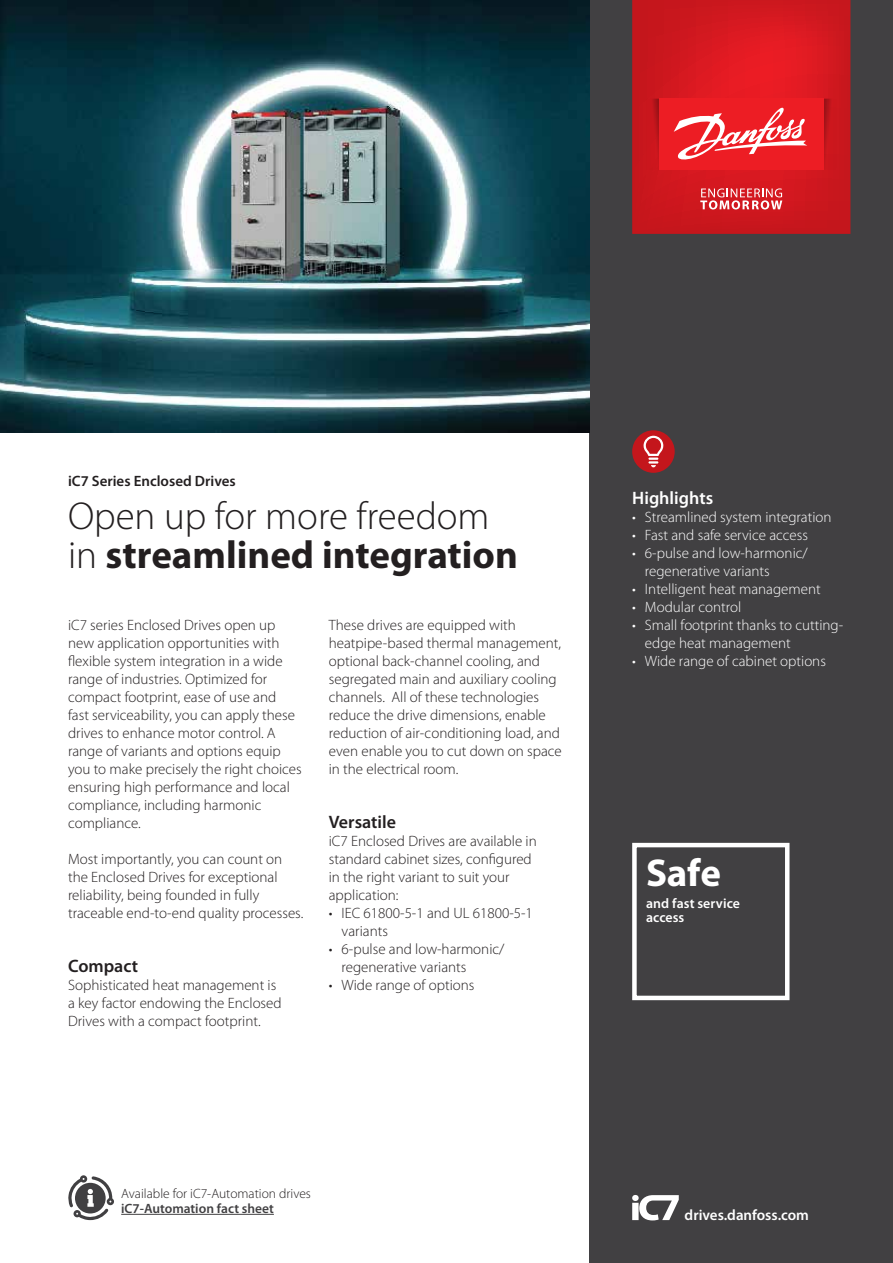
<style>
.page{position:relative;width:893px;height:1263px;background:#fff}
.page>*{position:absolute;margin:0;border:0;box-sizing:border-box;transform-origin:0 0}
.t1{font:300 39px/39px "Myriad Pro";color:#231f20}
.t2{font:700 39px "Myriad Pro";color:#fff}
.t3{font:600 18px "Myriad Pro";color:#231f20}
.t4{font:600 18px "Myriad Pro";color:#fff}
.t5{font:300 15px/18px "Myriad Pro";color:#231f20}
.t6{font:300 15px/18px "Myriad Pro";color:#fff}
.t7{font:600 15px "Myriad Pro";color:#231f20}
.t8{font:600 15px "Myriad Pro";color:#fff}
.t9{font:600 13.8px/13.8px "Myriad Pro";letter-spacing:.005em;color:#fff}
.t10{font:300 13.5px "Myriad Pro";color:#231f20}
.t11{font:600 13.5px "Myriad Pro";color:#414042}
.s1{font-weight:700}
</style>
<div class="page">
<div style="left:590px;top:0;width:303px;height:1263px;background:#414042"></div>
<svg style="left:632px;top:0;width:218px;height:234px;background:#d1181f"></svg>
<svg style="left:824px;top:99px;width:13px;height:71px"></svg>
<svg style="left:646px;top:99px;width:13px;height:71px"></svg>
<div style="left:659px;top:99px;width:165px;height:71px;background:#ed1d24"></div>
<svg style="left:700px;top:188px;width:82px;height:21px;background:#e1676c"></svg>
<svg style="left:674px;top:107px;width:133px;height:53px"></svg>
<div style="left:632px;top:843px;width:157px;height:157px;border:4px solid #fff"></div>
<div style="left:632px;top:430px;width:43px;height:43px;background:#c4161c;border-radius:50%"></div>
<svg style="left:644px;top:436px;width:19px;height:31px"></svg>
<svg style="left:632px;top:1195px;width:47px;height:25px"></svg>
<svg style="left:68px;top:1175px;width:46px;height:45px"></svg>
<hr style="left:121px;top:1214px;width:153px;height:1px;background:#414042">
<img style="left:0;top:0;width:590px;height:432px">
<p class="t7" style="left:68px;top:473px;width:169px">iC7 Series Enclosed Drives</p>
<h1 class="t1" style="left:68px;top:497px;width:451px">Open up for more freedom in <span class="s1">streamlined integration</span></h1>
<p class="t5" style="left:68px;top:616px;width:235px">iC7 series Enclosed Drives open up new application opportunities with flexible system integration in a wide range of industries. Optimized for compact footprint, ease of use and<br>fast serviceability, you can apply these drives to enhance motor control. A range of variants and options equip you to make precisely the right choices ensuring high performance and local compliance, including harmonic compliance.</p>
<p class="t5" style="left:68px;top:850px;width:237px">Most importantly, you can count on the Enclosed Drives for exceptional reliability, being founded in fully traceable end-to-end quality processes.</p>
<p class="t3" style="left:68px;top:956px;width:72px">Compact</p>
<p class="t5" style="left:68px;top:976px;width:215px">Sophisticated heat management is a key factor endowing the Enclosed<br>Drives with a compact footprint.</p>
<p class="t5" style="left:329px;top:616px;width:235px">These drives are equipped with heatpipe-based thermal management, optional back-channel cooling, and segregated main and auxiliary cooling channels. All of these technologies reduce the drive dimensions, enable reduction of air-conditioning load, and even enable you to cut down on space in the electrical room.</p>
<p class="t3" style="left:329px;top:812px;width:69px">Versatile</p>
<p class="t5" style="left:329px;top:832px;width:209px">iC7 Enclosed Drives are available in standard cabinet sizes, configured in the right variant to suit your application:</p>
<p class="t5" style="left:342px;top:904px;width:193px;text-indent:-13px">• IEC 61800-5-1 and UL 61800-5-1 variants</p>
<p class="t5" style="left:342px;top:940px;width:164px;text-indent:-13px">• 6-pulse and low-harmonic/ regenerative variants</p>
<p class="t5" style="left:329px;top:976px;width:147px">• Wide range of options</p>
<p class="t10" style="left:121px;top:1186px;width:191px">Available for iC7-Automation drives</p>
<p class="t11" style="left:121px;top:1201px;width:154px">iC7-Automation fact sheet</p>
<p class="t4" style="left:632px;top:488px;width:82px">Highlights</p>
<p class="t6" style="left:632px;top:508px;width:201px">• Streamlined system integration</p>
<p class="t6" style="left:632px;top:526px;width:177px">• Fast and safe service access</p>
<p class="t6" style="left:645px;top:544px;width:164px;text-indent:-13px">• 6-pulse and low-harmonic/ regenerative variants</p>
<p class="t6" style="left:632px;top:580px;width:190px">• Intelligent heat management</p>
<p class="t6" style="left:632px;top:598px;width:111px">• Modular control</p>
<p class="t6" style="left:645px;top:616px;width:200px;text-indent:-13px">• Small footprint thanks to cutting&shy;edge heat management</p>
<p class="t6" style="left:632px;top:652px;width:195px">• Wide range of cabinet options</p>
<h1 class="t2" style="left:646px;top:851px;width:76px">Safe</h1>
<p class="t9" style="left:646px;top:897px;width:95px">and fast service access</p>
<p class="t8" style="left:685px;top:1207px;width:126px">drives.danfoss.com</p>
</div>
